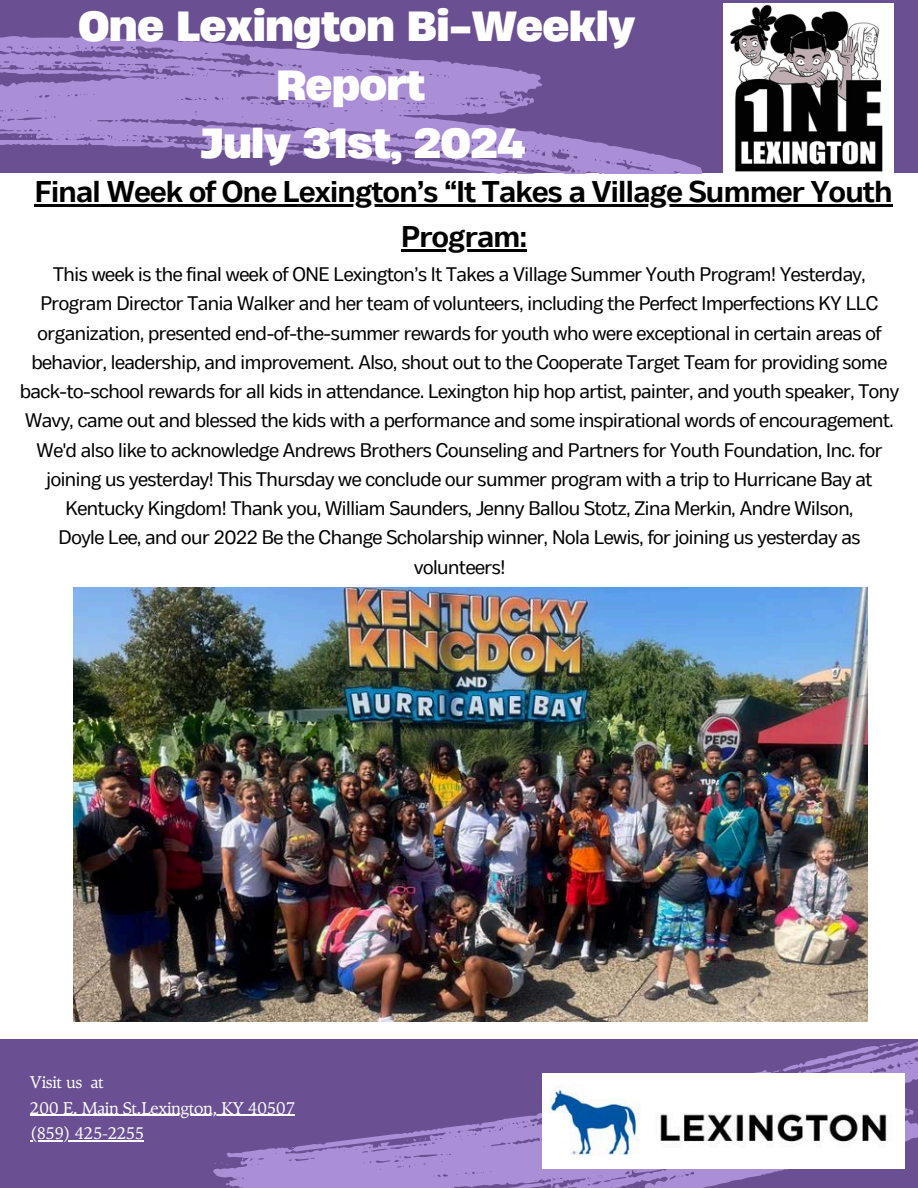
<style>
.page{position:relative;width:918px;height:1188px;background:#fff}
.page>*{position:absolute;margin:0;border:0;box-sizing:border-box;transform-origin:0 0}
.t1{font:700 39.6px/58.5px "Heading Now 76";letter-spacing:-.02em;color:#fff;text-align:center}
.t2{font:700 30px "Body Text";letter-spacing:-.02em;color:#000}
.t3{font:19.65px/29.2px "Body Text";letter-spacing:-.02em;color:#000;text-align:center}
.t4{font:16.95px "TY Serif";letter-spacing:-.02em;color:#fff}
</style>
<div class="page">
<div style="left:0;top:0;width:918px;height:173px;background:#6a5092"></div>
<svg style="left:0;top:36px;width:702px;height:137px"></svg>
<div style="left:0;top:1039px;width:918px;height:149px;background:#6a5092"></div>
<hr style="left:30px;top:1115px;width:265px;height:1px;background:#fff">
<hr style="left:30px;top:1140px;width:41px;height:1px;background:#fff">
<svg style="left:50px;top:1021px;width:868px;height:167px"></svg>
<img style="left:542px;top:1074px;width:363px;height:94px">
<img style="left:723px;top:3px;width:170px;height:170px">
<img style="left:74px;top:587px;width:794px;height:435px">
<hr style="left:35px;top:205px;width:858px;height:2px;background:#000">
<hr style="left:401px;top:250px;width:126px;height:2px;background:#000">
<p class="t1" style="left:78px;top:-4px;width:559px">One Lexington Bi-Weekly<br>Report<br>July 31st, 2024</p>
<p class="t2" style="left:35px;top:175px;width:860px">Final Week of One Lexington’s “It Takes a Village Summer Youth</p>
<p class="t2" style="left:401px;top:220px;width:127px">Program:</p>
<p class="t3" style="left:20px;top:261px;width:881px">This week is the final week of ONE Lexington’s It Takes a Village Summer Youth Program! Yesterday, Program Director Tania Walker and her team of volunteers, including the Perfect Imperfections KY LLC organization, presented end-of-the-summer rewards for youth who were exceptional in certain areas of behavior, leadership, and improvement. Also, shout out to the Cooperate Target Team for providing some back-to-school rewards for all kids in attendance. Lexington hip hop artist, painter, and youth speaker, Tony Wavy, came out and blessed the kids with a performance and some inspirational words of encouragement.<br>We'd also like to acknowledge Andrews Brothers Counseling and Partners for Youth Foundation, Inc. for joining us yesterday! This Thursday we conclude our summer program with a trip to Hurricane Bay at Kentucky Kingdom! Thank you, William Saunders, Jenny Ballou Stotz, Zina Merkin, Andre Wilson,<br>Doyle Lee, and our 2022 Be the Change Scholarship winner, Nola Lewis, for joining us yesterday as volunteers!</p>
<p class="t4" style="left:30px;top:1072px;width:75px">Visit us at</p>
<p class="t4" style="left:30px;top:1098px;width:267px">200 E. Main St.Lexington, KY 40507</p>
<h1 class="t4" style="left:30px;top:1123px;width:116px">(859) 425-2255</h1>
</div>
